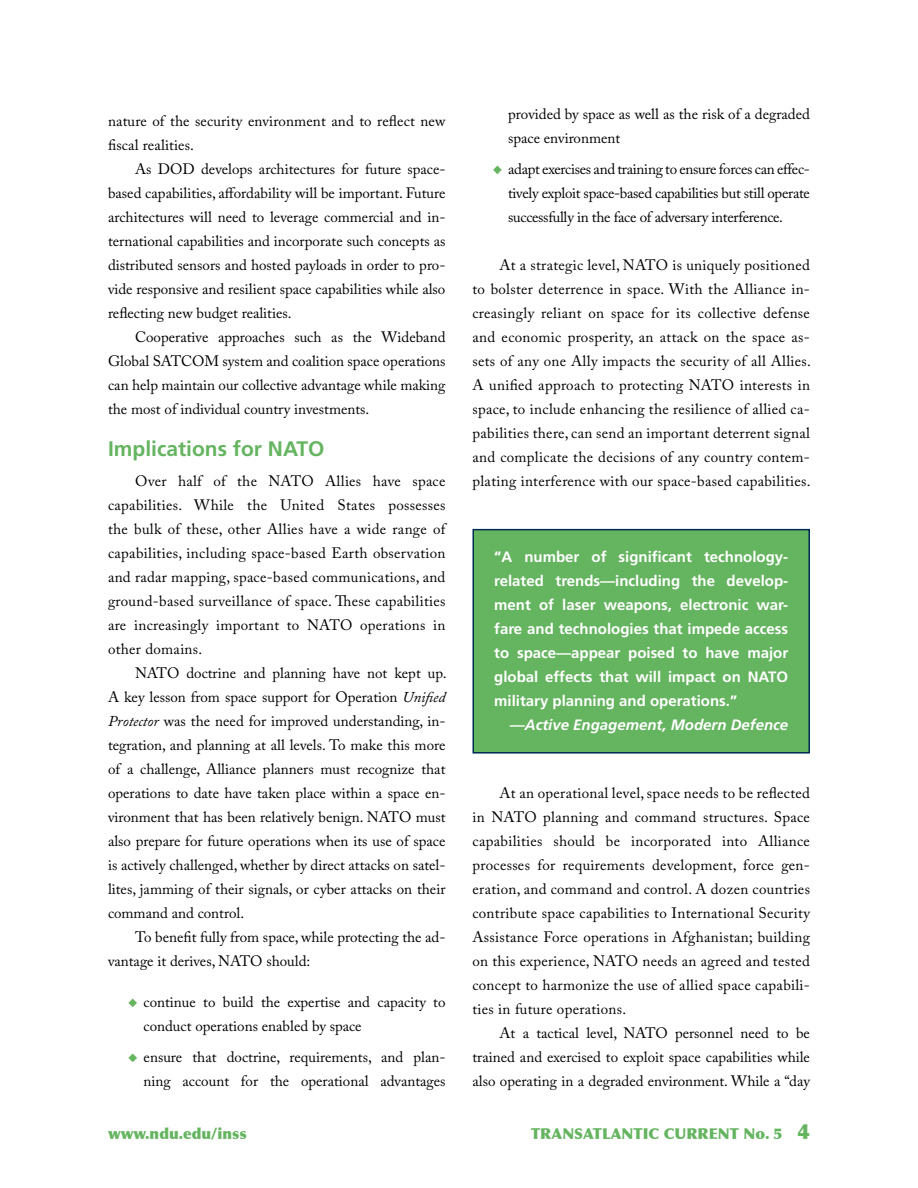
<style>
.page{position:relative;width:918px;height:1188px;background:#fff}
.page>*{position:absolute;margin:0;border:0;box-sizing:border-box;transform-origin:0 0}
.t1{font:700 21px "Frutiger LT Std";color:#65b460}
.t2{font:15px/24px "Adobe Caslon Pro";color:#000;text-align:justify}
.t3{font:700 15px/24px "Frutiger LT Std";color:#fff;text-align:justify}
.t4{font:900 15px "Optima";color:#65b460}
.t5{font:italic 700 15px "Frutiger LT Std";color:#fff}
.s1{font-style:italic}
.s2{color:#65b460}
.s3{font-size:21px}
</style>
<div class="page">
<div style="left:473px;top:530px;width:336px;height:223px;background:#65b460"></div>
<div style="left:472px;top:529px;width:338px;height:225px;border:2px solid #002b54"></div>
<p class="t2" style="left:108px;top:109px;width:339px">nature of the security environment and to reflect new fiscal realities.</p>
<p class="t2" style="left:108px;top:157px;width:339px;text-indent:27px">As DOD develops architectures for future space&shy;based capabilities, affordability will be important. Future architectures will need to leverage commercial and in&shy;ternational capabilities and incorporate such concepts as distributed sensors and hosted payloads in order to pro&shy;vide responsive and resilient space capabilities while also reflecting new budget realities.</p>
<p class="t2" style="left:108px;top:325px;width:339px;text-indent:27px">Cooperative approaches such as the Wideband Global SATCOM system and coalition space operations can help maintain our collective advantage while making the most of individual country investments.</p>
<h1 class="t1" style="left:108px;top:436px;width:218px">Implications for NATO</h1>
<p class="t2" style="left:108px;top:469px;width:339px;text-indent:27px">Over half of the NATO Allies have space capabilities. While the United States possesses the bulk of these, other Allies have a wide range of capabilities, including space-based Earth observation and radar mapping, space-based communications, and ground-based surveillance of space. These capabilities are increasingly important to NATO operations in other domains.</p>
<p class="t2" style="left:108px;top:661px;width:340px;text-indent:27px">NATO doctrine and planning have not kept up.<br>A key lesson from space support for Operation <span class="s1">Unified Protector</span> was the need for improved understanding, in&shy;tegration, and planning at all levels. To make this more of a challenge, Alliance planners must recognize that operations to date have taken place within a space en&shy;vironment that has been relatively benign. NATO must also prepare for future operations when its use of space is actively challenged, whether by direct attacks on satel&shy;lites, jamming of their signals, or cyber attacks on their command and control.</p>
<p class="t2" style="left:108px;top:925px;width:339px;text-indent:27px">To benefit fully from space, while protecting the ad&shy;vantage it derives, NATO should:</p>
<p class="t2" style="left:144px;top:990px;width:303px;text-indent:-15px"><span class="s2">◆</span> continue to build the expertise and capacity to conduct operations enabled by space</p>
<p class="t2" style="left:128px;top:1045px;width:319px;text-align:right"><span class="s2">◆</span> ensure that doctrine, requirements, and plan&shy;ning account for the operational advantages</p>
<p class="t2" style="left:508px;top:102px;width:303px">provided by space as well as the risk of a degraded space environment</p>
<p class="t2" style="left:508px;top:157px;width:303px;text-indent:-15px"><span class="s2">◆</span> adapt exercises and training to ensure forces can effec&shy;tively exploit space-based capabilities but still operate successfully in the face of adversary interference.</p>
<p class="t2" style="left:472px;top:253px;width:340px;text-indent:27px">At a strategic level, NATO is uniquely positioned to bolster deterrence in space. With the Alliance in&shy;creasingly reliant on space for its collective defense and economic prosperity, an attack on the space as&shy;sets of any one Ally impacts the security of all Allies.<br>A unified approach to protecting NATO interests in space, to include enhancing the resilience of allied ca&shy;pabilities there, can send an important deterrent signal and complicate the decisions of any country contem&shy;plating interference with our space-based capabilities.</p>
<p class="t3" style="left:494px;top:545px;width:296px">“A number of significant technology&shy;related trends—including the develop&shy;ment of laser weapons, electronic war&shy;fare and technologies that impede access to space—appear poised to have major global effects that will impact on NATO military planning and operations.”</p>
<p class="t5" style="left:510px;top:716px;width:280px">—Active Engagement, Modern Defence</p>
<p class="t2" style="left:472px;top:781px;width:339px;text-indent:27px">At an operational level, space needs to be reflected in NATO planning and command structures. Space capabilities should be incorporated into Alliance processes for requirements development, force gen&shy;eration, and command and control. A dozen countries contribute space capabilities to International Security Assistance Force operations in Afghanistan; building on this experience, NATO needs an agreed and tested concept to harmonize the use of allied space capabili&shy;ties in future operations.</p>
<p class="t2" style="left:472px;top:1021px;width:339px;text-indent:27px">At a tactical level, NATO personnel need to be trained and exercised to exploit space capabilities while also operating in a degraded environment. While a “day</p>
<p class="t4" style="left:108px;top:1125px;width:140px">WWW.NDU.EDU/INSS</p>
<p class="t4" style="left:531px;top:1125px;width:280px">TRANSATLANTIC CURRENT NO. 5 <span class="s3">4</span></p>
</div>
